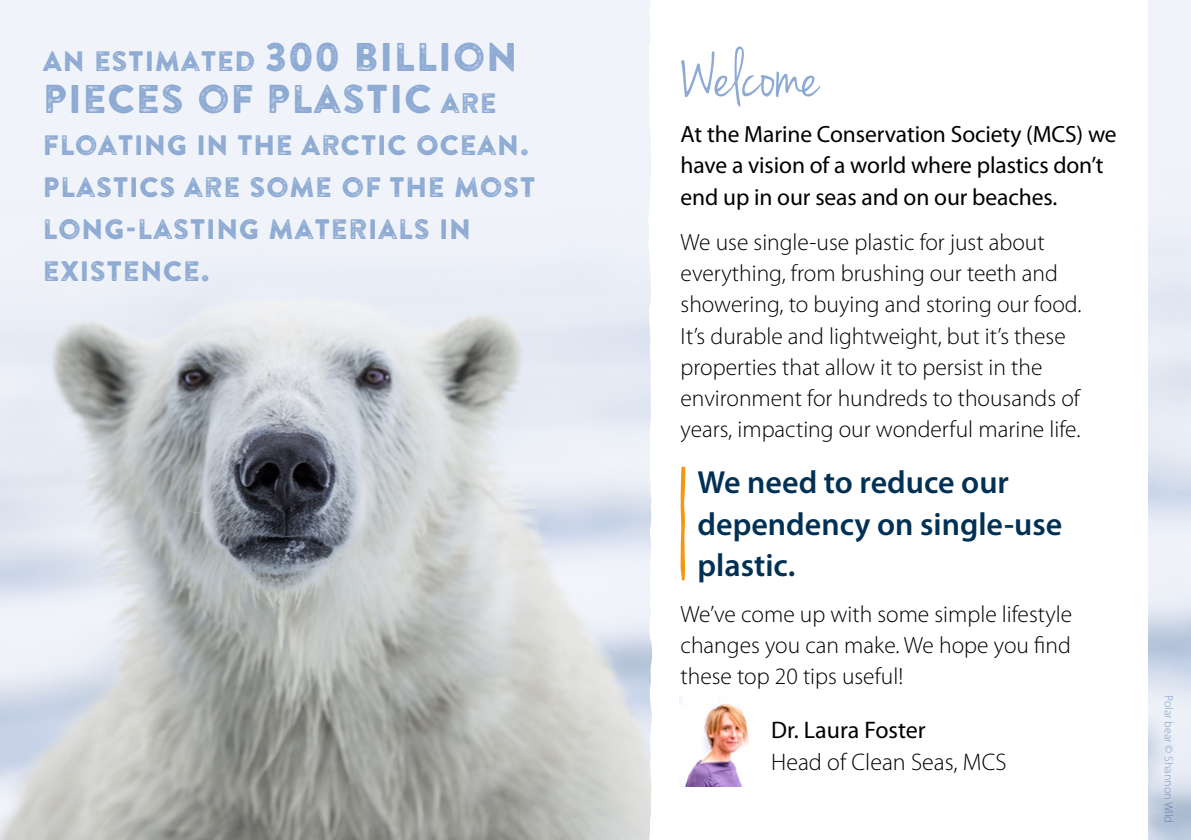
<style>
.page{position:relative;width:1191px;height:840px;background:#fff}
.page>*{position:absolute;margin:0;border:0;box-sizing:border-box;transform-origin:0 0}
.t1{font:72px "Jenna Sue";color:#8daad3}
.t2{font:40px "Brandon Printed Two";color:#8daad3}
.t3{font:600 32px/41.6px "Myriad Pro";color:#003154}
.t4{font:28px/42px "Brandon Printed Two";color:#8daad3}
.t5{font:300 24px "Myriad Pro";color:#000}
.t6{font:24px "Myriad Pro";color:#000}
.t7{font:300 23.6px/31.2px "Myriad Pro";color:#000}
.t8{font:23.6px/31.2px "Myriad Pro";letter-spacing:-.005em;color:#000}
.t9{font:300 12px "Myriad Pro";color:#8daad3}
.s1{font-size:40px}
.s2{font-size:28px}
</style>
<div class="page">
<img style="left:679px;top:695px;width:70px;height:91px">
<div style="left:0;top:0;width:651px;height:202px;background:#f0f3fa"></div>
<img style="left:0;top:202px;width:652px;height:637px">
<svg style="left:680px;top:466px;width:5px;height:114px"></svg>
<svg style="left:1148px;top:0;width:43px;height:839px;fill:#e9edf6"></svg>
<p class="t4" style="left:43px;top:40px;width:477px">AN ESTIMATED <span class="s1">300 BILLION</span></p>
<h2 class="t2" style="left:43px;top:74px;width:456px">PIECES OF PLASTIC <span class="s2">ARE</span></h2>
<p class="t4" style="left:43px;top:124px;width:495px">FLOATING IN THE ARCTIC OCEAN.<br>PLASTICS ARE SOME OF THE MOST<br>LONG-LASTING MATERIALS IN<br>EXISTENCE.</p>
<h1 class="t1" style="left:680px;top:34px;width:140px">Welcome</h1>
<p class="t8" style="left:680px;top:118px;width:438px">At the Marine Conservation Society (MCS) we have a vision of a world where plastics don’t end up in our seas and on our beaches.</p>
<p class="t7" style="left:680px;top:226px;width:402px">We use single-use plastic for just about everything, from brushing our teeth and showering, to buying and storing our food.<br>It’s durable and lightweight, but it’s these properties that allow it to persist in the environment for hundreds to thousands of years, impacting our wonderful marine life.</p>
<h3 class="t3" style="left:697px;top:460px;width:366px">We need to reduce our dependency on single-use plastic.</h3>
<p class="t7" style="left:680px;top:598px;width:393px;text-align:justify">We’ve come up with some simple lifestyle changes you can make. We hope you find these top 20 tips useful!</p>
<p class="t6" style="left:771px;top:715px;width:156px">Dr. Laura Foster</p>
<p class="t5" style="left:771px;top:746px;width:237px">Head of Clean Seas, MCS</p>
<p class="t9" style="left:1176px;top:694px;width:129px;rotate:90deg">Polar bear © Shannon Wild</p>
</div>
